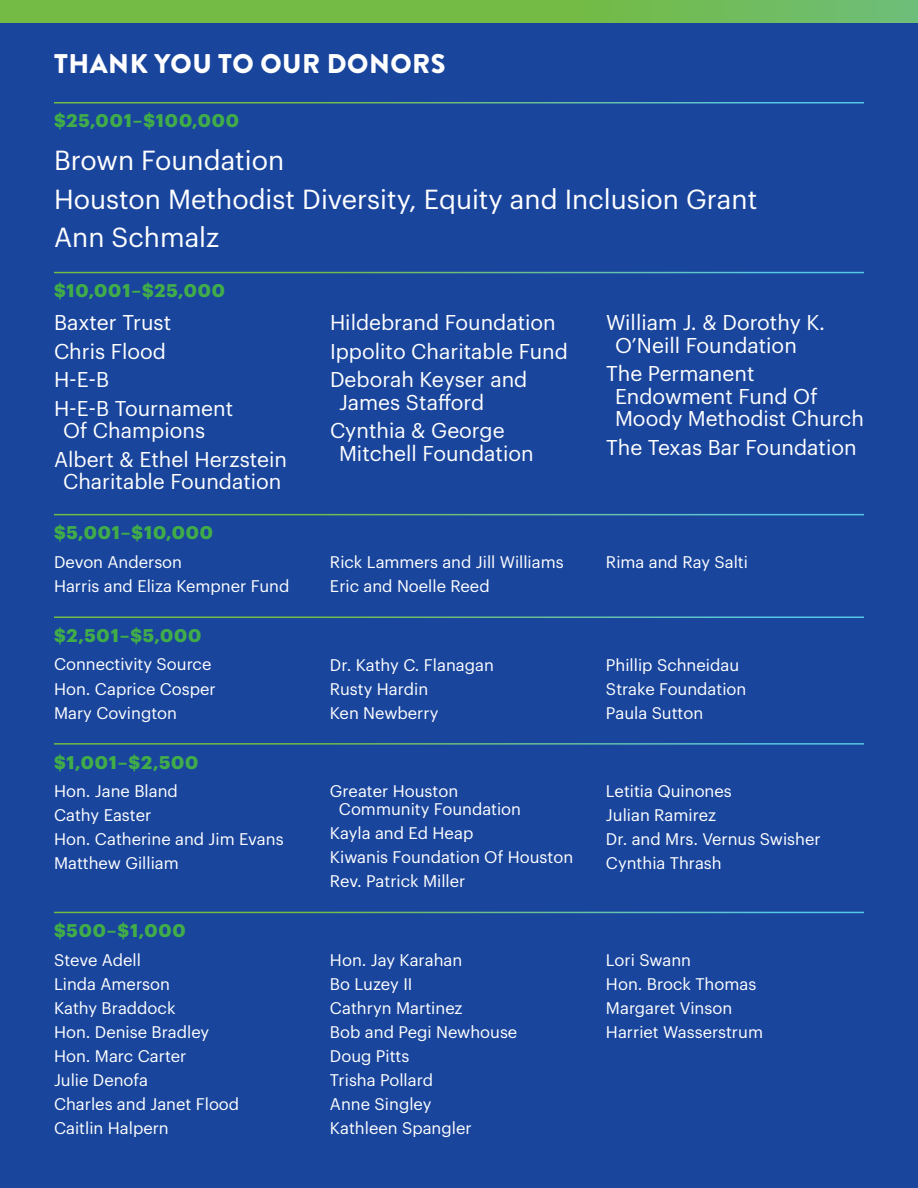
<style>
.page{position:relative;width:918px;height:1188px;background:#19459d}
.page>*{position:absolute;margin:0;border:0;box-sizing:border-box;transform-origin:0 0}
.t1{font:27px/38.4px "Graphik";color:#fff}
.t2{font:900 27px "Brandon Grotesque";letter-spacing:.02em;color:#fff}
.t3{font:21px/28.5px "Graphik";color:#fff}
.t4{font:700 18px "Graphik";letter-spacing:.05em;color:#41ad49}
.t5{font:16.5px/24px "Graphik";color:#fff}
</style>
<div class="page">
<svg style="left:0;top:0;width:918px;height:23px;background:#72bb4e"></svg>
<hr style="left:54px;top:102px;width:810px;height:1px;background:#fff">
<hr style="left:54px;top:272px;width:810px;height:1px;background:#fff">
<hr style="left:54px;top:514px;width:810px;height:1px;background:#fff">
<hr style="left:54px;top:616px;width:810px;height:2px;background:#fff">
<hr style="left:54px;top:743px;width:810px;height:2px;background:#fff">
<hr style="left:54px;top:912px;width:810px;height:1px;background:#fff">
<h1 class="t2" style="left:54px;top:44px;width:393px">THANK YOU TO OUR DONORS</h1>
<p class="t4" style="left:54px;top:107px;width:187px">$25,001–$100,000</p>
<h1 class="t1" style="left:54px;top:139px;width:705px">Brown Foundation<br>Houston Methodist Diversity, Equity and Inclusion Grant<br>Ann Schmalz</h1>
<p class="t4" style="left:54px;top:277px;width:173px">$10,001–$25,000</p>
<p class="t3" style="left:54px;top:307px;width:181px">Baxter Trust<br>Chris Flood<br>H-E-B<br>H-E-B Tournament</p>
<p class="t3" style="left:54px;top:415px;width:235px;text-indent:9px">Of Champions<br>Albert &amp; Ethel Herzstein</p>
<p class="t3" style="left:63px;top:466px;width:220px">Charitable Foundation</p>
<p class="t3" style="left:615px;top:310px;width:212px;line-height:22.5px;text-indent:-9px">William J. &amp; Dorothy K.<br>O’Neill Foundation</p>
<p class="t3" style="left:615px;top:361px;width:250px;line-height:22.5px;text-indent:-9px">The Permanent<br>Endowment Fund Of<br>Moody Methodist Church</p>
<p class="t3" style="left:606px;top:431px;width:252px">The Texas Bar Foundation</p>
<p class="t3" style="left:330px;top:307px;width:239px">Hildebrand Foundation<br>Ippolito Charitable Fund<br>Deborah Keyser and</p>
<p class="t3" style="left:330px;top:386px;width:176px;text-align:center">James Stafford<br>Cynthia &amp; George</p>
<p class="t3" style="left:339px;top:437px;width:196px">Mitchell Foundation</p>
<p class="t4" style="left:54px;top:519px;width:161px">$5,001–$10,000</p>
<p class="t5" style="left:54px;top:549px;width:237px">Devon Anderson<br>Harris and Eliza Kempner Fund</p>
<p class="t5" style="left:330px;top:549px;width:235px">Rick Lammers and Jill Williams<br>Eric and Noelle Reed</p>
<p class="t5" style="left:606px;top:549px;width:144px">Rima and Ray Salti</p>
<p class="t4" style="left:54px;top:622px;width:149px">$2,501–$5,000</p>
<p class="t5" style="left:54px;top:651px;width:163px">Connectivity Source<br>Hon. Caprice Cosper<br>Mary Covington</p>
<p class="t5" style="left:330px;top:651px;width:165px">Dr. Kathy C. Flanagan<br>Rusty Hardin<br>Ken Newberry</p>
<p class="t5" style="left:606px;top:651px;width:142px">Phillip Schneidau<br>Strake Foundation<br>Paula Sutton</p>
<p class="t4" style="left:54px;top:748px;width:146px">$1,001–$2,500</p>
<p class="t5" style="left:54px;top:778px;width:231px">Hon. Jane Bland<br>Cathy Easter<br>Hon. Catherine and Jim Evans<br>Matthew Gilliam</p>
<p class="t5" style="left:339px;top:781px;width:184px;line-height:18px;text-indent:-9px">Greater Houston<br>Community Foundation</p>
<p class="t5" style="left:606px;top:778px;width:216px">Letitia Quinones<br>Julian Ramirez<br>Dr. and Mrs. Vernus Swisher<br>Cynthia Thrash</p>
<p class="t5" style="left:330px;top:820px;width:245px">Kayla and Ed Heap<br>Kiwanis Foundation Of Houston<br>Rev. Patrick Miller</p>
<p class="t4" style="left:54px;top:917px;width:133px">$500–$1,000</p>
<p class="t5" style="left:54px;top:946px;width:187px">Steve Adell<br>Linda Amerson<br>Kathy Braddock<br>Hon. Denise Bradley<br>Hon. Marc Carter<br>Julie Denofa<br>Charles and Janet Flood<br>Caitlin Halpern</p>
<p class="t5" style="left:330px;top:946px;width:189px">Hon. Jay Karahan<br>Bo Luzey II<br>Cathryn Martinez<br>Bob and Pegi Newhouse<br>Doug Pitts<br>Trisha Pollard<br>Anne Singley<br>Kathleen Spangler</p>
<p class="t5" style="left:606px;top:946px;width:159px">Lori Swann<br>Hon. Brock Thomas<br>Margaret Vinson<br>Harriet Wasserstrum</p>
</div>
